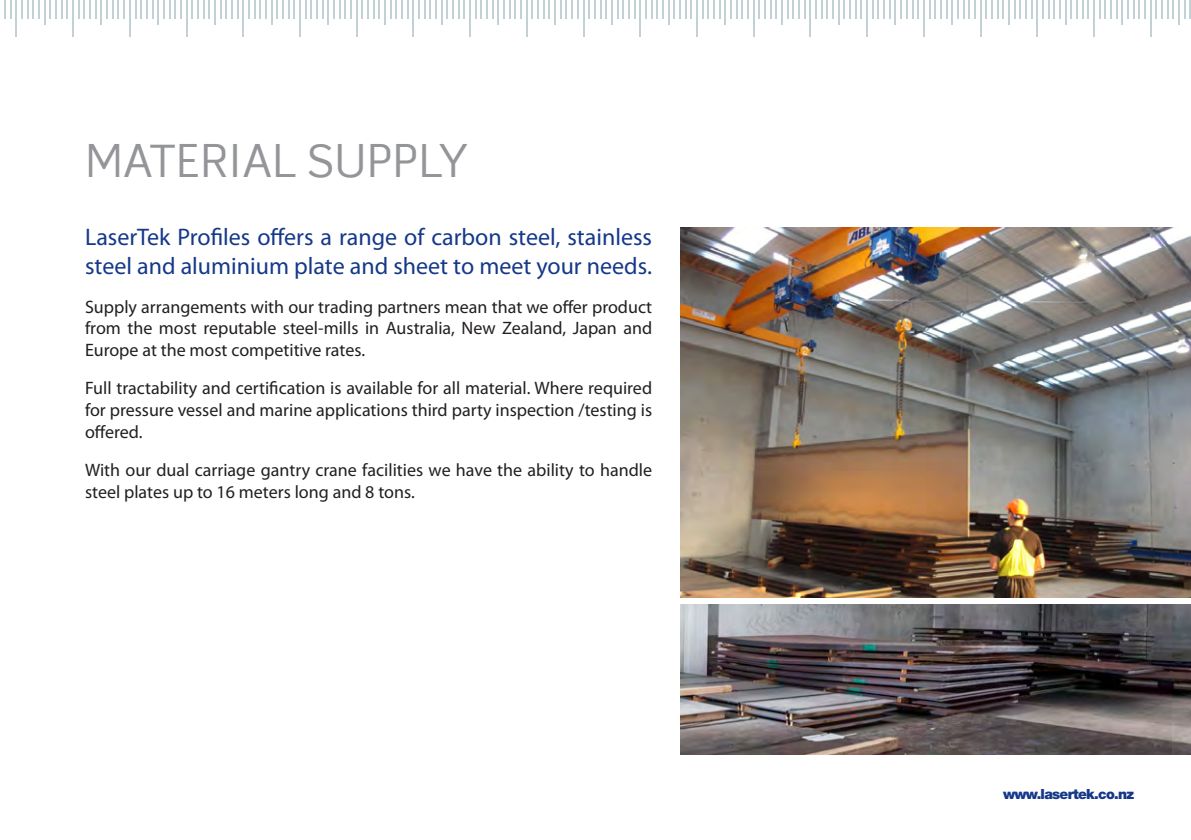
<style>
.page{position:relative;width:1191px;height:840px;background:#fff}
.page>*{position:absolute;margin:0;border:0;box-sizing:border-box;transform-origin:0 0}
.t1{font:48px "Pill Gothic 600 mg";color:#939598}
.t2{font:24px/28.8px "Myriad Pro";color:#153889}
.t3{font:18px/21.6px "Myriad Pro";color:#231f20;text-align:justify}
.t4{font:900 14px "Helvetica Neue LT Std";letter-spacing:-.05em;color:#153889}
</style>
<div class="page">
<svg style="left:21px;top:0;width:47px;height:25px"></svg>
<hr style="left:73px;top:0;width:1px;height:36px;background:#c2d1d4">
<svg style="left:78px;top:0;width:47px;height:25px"></svg>
<hr style="left:129px;top:0;width:1px;height:36px;background:#c2d1d4">
<svg style="left:135px;top:0;width:46px;height:25px"></svg>
<hr style="left:186px;top:0;width:1px;height:36px;background:#c2d1d4">
<svg style="left:192px;top:0;width:46px;height:25px"></svg>
<hr style="left:243px;top:0;width:1px;height:36px;background:#c2d1d4">
<svg style="left:248px;top:0;width:47px;height:25px"></svg>
<hr style="left:299px;top:0;width:1px;height:36px;background:#c2d1d4">
<svg style="left:305px;top:0;width:46px;height:25px"></svg>
<hr style="left:356px;top:0;width:1px;height:36px;background:#c2d1d4">
<svg style="left:362px;top:0;width:46px;height:25px"></svg>
<hr style="left:413px;top:0;width:1px;height:36px;background:#c2d1d4">
<svg style="left:418px;top:0;width:47px;height:25px"></svg>
<hr style="left:469px;top:0;width:2px;height:36px;background:#c2d1d4">
<svg style="left:475px;top:0;width:47px;height:25px"></svg>
<hr style="left:526px;top:0;width:1px;height:36px;background:#c2d1d4">
<svg style="left:532px;top:0;width:18px;height:18px"></svg>
<svg style="left:560px;top:0;width:18px;height:18px"></svg>
<hr style="left:554px;top:0;width:2px;height:25px;background:#c2d1d4">
<hr style="left:583px;top:0;width:1px;height:36px;background:#c2d1d4">
<svg style="left:588px;top:0;width:47px;height:25px"></svg>
<hr style="left:639px;top:0;width:2px;height:36px;background:#c2d1d4">
<svg style="left:645px;top:0;width:47px;height:25px"></svg>
<hr style="left:696px;top:0;width:1px;height:36px;background:#c2d1d4">
<svg style="left:702px;top:0;width:46px;height:25px"></svg>
<hr style="left:753px;top:0;width:1px;height:36px;background:#c2d1d4">
<svg style="left:759px;top:0;width:46px;height:25px"></svg>
<hr style="left:810px;top:0;width:1px;height:36px;background:#c2d1d4">
<svg style="left:815px;top:0;width:47px;height:25px"></svg>
<hr style="left:866px;top:0;width:1px;height:36px;background:#c2d1d4">
<svg style="left:872px;top:0;width:46px;height:25px"></svg>
<hr style="left:923px;top:0;width:1px;height:36px;background:#c2d1d4">
<svg style="left:929px;top:0;width:46px;height:25px"></svg>
<hr style="left:980px;top:0;width:1px;height:36px;background:#c2d1d4">
<svg style="left:985px;top:0;width:47px;height:25px"></svg>
<hr style="left:1036px;top:0;width:1px;height:36px;background:#c2d1d4">
<svg style="left:1042px;top:0;width:46px;height:25px"></svg>
<hr style="left:1093px;top:0;width:1px;height:36px;background:#c2d1d4">
<svg style="left:1099px;top:0;width:46px;height:25px"></svg>
<hr style="left:1150px;top:0;width:1px;height:36px;background:#c2d1d4">
<svg style="left:1155px;top:0;width:36px;height:25px"></svg>
<svg style="left:4px;top:0;width:7px;height:18px"></svg>
<hr style="left:16px;top:0;width:1px;height:36px;background:#c2d1d4">
<img style="left:680px;top:604px;width:511px;height:150px">
<img style="left:680px;top:227px;width:511px;height:369px">
<p class="t1" style="left:85px;top:133px;width:385px">MATERIAL SUPPLY</p>
<p class="t2" style="left:85px;top:222px;width:568px">LaserTek Profiles offers a range of carbon steel, stainless steel and aluminium plate and sheet to meet your needs.</p>
<p class="t3" style="left:85px;top:295px;width:568px">Supply arrangements with our trading partners mean that we offer product from the most reputable steel-mills in Australia, New Zealand, Japan and Europe at the most competitive rates.</p>
<p class="t3" style="left:85px;top:377px;width:568px">Full tractability and certification is available for all material. Where required for pressure vessel and marine applications third party inspection /testing is offered.</p>
<p class="t3" style="left:85px;top:459px;width:568px">With our dual carriage gantry crane facilities we have the ability to handle steel plates up to 16 meters long and 8 tons.</p>
<p class="t4" style="left:1003px;top:785px;width:133px">www.lasertek.co.nz</p>
</div>
